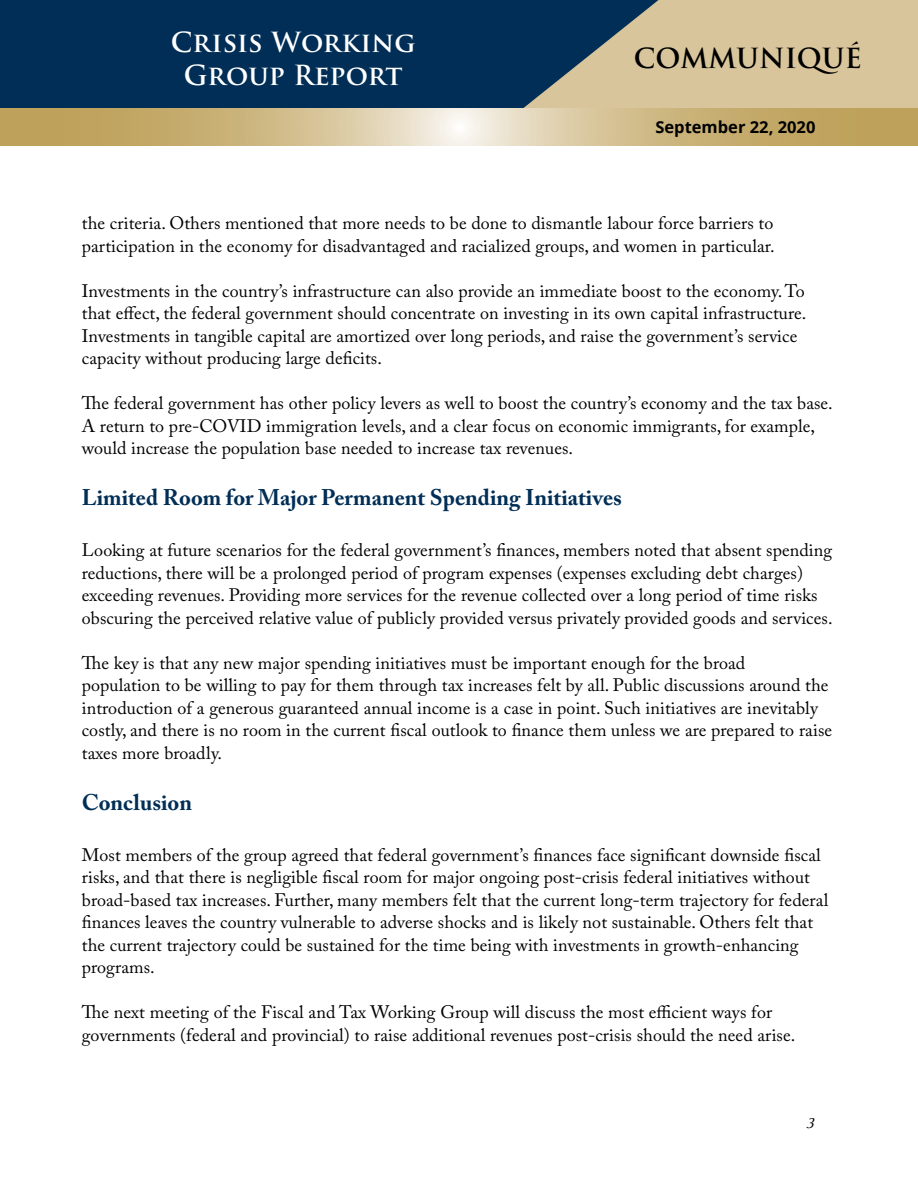
<style>
.page{position:relative;width:918px;height:1188px;background:#fff}
.page>*{position:absolute;margin:0;border:0;box-sizing:border-box;transform-origin:0 0}
.t1{font:700 27px/33px "Trajan Pro";letter-spacing:.01em;color:#fff;text-align:center}
.t2{font:700 27px "Trajan Pro";color:#000}
.t3{font:700 22.5px "Adobe Caslon Pro";color:#002e56}
.t4{font:18px/22.5px "Adobe Caslon Pro";letter-spacing:.005em;color:#000}
.t5{font:700 16.5px "Open Sans";color:#000}
.t6{font:italic 15px "Optima";color:#000}
</style>
<div class="page">
<div style="left:0;top:0;width:664px;height:108px;background:#002e56"></div>
<svg style="left:524px;top:0;width:394px;height:108px"></svg>
<svg style="left:1px;top:108px;width:917px;height:38px;background:#cfba88"></svg>
<h1 class="t1" style="left:171px;top:27px;width:246px">Crisis Working<br>Group Report</h1>
<h1 class="t2" style="left:634px;top:42px;width:230px">COMMUNIQUÉ</h1>
<p class="t5" style="left:655px;top:116px;width:161px">September 22, 2020</p>
<p class="t4" style="left:82px;top:212px;width:694px">the criteria. Others mentioned that more needs to be done to dismantle labour force barriers to participation in the economy for disadvantaged and racialized groups, and women in particular.</p>
<p class="t4" style="left:82px;top:279px;width:726px">Investments in the country’s infrastructure can also provide an immediate boost to the economy. To that effect, the federal government should concentrate on investing in its own capital infrastructure.<br>Investments in tangible capital are amortized over long periods, and raise the government’s service capacity without producing large deficits.</p>
<p class="t4" style="left:82px;top:392px;width:752px">The federal government has other policy levers as well to boost the country’s economy and the tax base.<br>A return to pre-COVID immigration levels, and a clear focus on economic immigrants, for example, would increase the population base needed to increase tax revenues.</p>
<p class="t3" style="left:82px;top:484px;width:542px">Limited Room for Major Permanent Spending Initiatives</p>
<p class="t4" style="left:82px;top:539px;width:752px">Looking at future scenarios for the federal government’s finances, members noted that absent spending reductions, there will be a prolonged period of program expenses (expenses excluding debt charges) exceeding revenues. Providing more services for the revenue collected over a long period of time risks obscuring the perceived relative value of publicly provided versus privately provided goods and services.</p>
<p class="t4" style="left:82px;top:651px;width:752px">The key is that any new major spending initiatives must be important enough for the broad<br>population to be willing to pay for them through tax increases felt by all. Public discussions around the introduction of a generous guaranteed annual income is a case in point. Such initiatives are inevitably costly, and there is no room in the current fiscal outlook to finance them unless we are prepared to raise taxes more broadly.</p>
<p class="t3" style="left:82px;top:789px;width:112px">Conclusion</p>
<p class="t4" style="left:82px;top:843px;width:748px">Most members of the group agreed that federal government’s finances face significant downside fiscal risks, and that there is negligible fiscal room for major ongoing post-crisis federal initiatives without broad-based tax increases. Further, many members felt that the current long-term trajectory for federal finances leaves the country vulnerable to adverse shocks and is likely not sustainable. Others felt that the current trajectory could be sustained for the time being with investments in growth-enhancing programs.</p>
<p class="t4" style="left:82px;top:1001px;width:715px">The next meeting of the Fiscal and Tax Working Group will discuss the most efficient ways for governments (federal and provincial) to raise additional revenues post-crisis should the need arise.</p>
<p class="t6" style="left:806px;top:1114px;width:10px">3</p>
</div>
